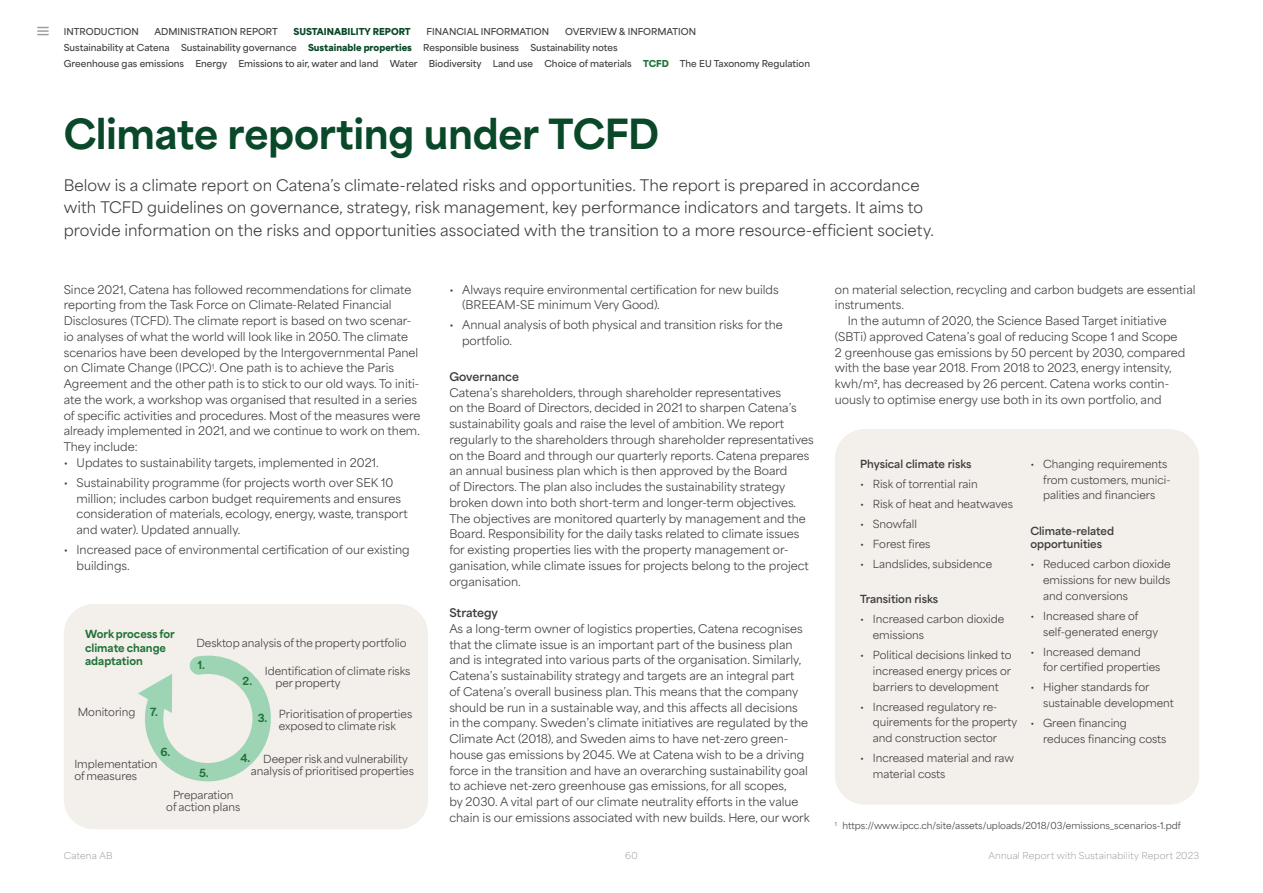
<style>
.page{position:relative;width:1263px;height:893px;background:#fff}
.page>*{position:absolute;margin:0;border:0;box-sizing:border-box;transform-origin:0 0}
.Huvudrubrik{font:800 39px "Area Normal";letter-spacing:-.005em;color:#094828}
.Ingress{font:15px/22.5px "Area Normal";color:#3e3e3f}
.Brödtext{font:11.25px/15.8px "Area Normal";color:#3e3e3f}
.Mellis_1{font:700 11.25px "Area Normal";color:#3e3e3f}
.Bildtext{font:10.5px/15.8px "Area Normal";color:#3e3e3f}
.Sidhänvisning{font:700 10.5px/13.5px "Area Normal";color:#3e3e3f}
.Mellis_2{font:800 10.5px/13.5px "Area Normal";color:#207339}
.Bildtext-2{font:800 10.5px "Area Normal";color:#207339}
.Sidhänvisning-2{font:600 9px "Area Normal";color:#3e3e3f}
.Fotnot{font:9px "Area Normal";color:#3e3e3f}
.t1{font:100 9px "Area Normal";letter-spacing:.02em;color:#8a8c8f}
.Sidhänvisning-3{font:900 9px "Area Normal";color:#094828}
.s1{font-weight:900;color:#207339}
</style>
<div class="page">
<div style="left:835px;top:429px;width:364px;height:376px;background:#f3efea;border-radius:30px"></div>
<div style="left:64px;top:604px;width:364px;height:225px;background:#f3efea;border-radius:30px"></div>
<svg style="left:138px;top:655px;width:133px;height:127px"></svg>
<svg style="left:38px;top:27px;width:10px;height:8px"></svg>
<p class="Sidhänvisning-2" style="left:64px;top:23px;width:76px">INTRODUCTION</p>
<p class="Sidhänvisning-2" style="left:154px;top:23px;width:125px">ADMINISTRATION REPORT</p>
<p class="Sidhänvisning-3" style="left:293px;top:23px;width:119px">SUSTAINABILITY REPORT</p>
<p class="Sidhänvisning-2" style="left:427px;top:23px;width:124px">FINANCIAL INFORMATION</p>
<p class="Sidhänvisning-2" style="left:565px;top:23px;width:133px">OVERVIEW &amp; INFORMATION</p>
<p class="Sidhänvisning-2" style="left:64px;top:40px;width:107px">Sustainability at Catena</p>
<p class="Sidhänvisning-2" style="left:181px;top:40px;width:117px">Sustainability governance</p>
<p class="Sidhänvisning-3" style="left:308px;top:39px;width:105px">Sustainable properties</p>
<p class="Sidhänvisning-2" style="left:423px;top:40px;width:97px">Responsible business</p>
<p class="Sidhänvisning-2" style="left:530px;top:40px;width:89px">Sustainability notes</p>
<p class="Sidhänvisning-2" style="left:64px;top:55px;width:122px">Greenhouse gas emissions</p>
<p class="Sidhänvisning-2" style="left:195px;top:55px;width:339px">Energy Emissions to air, water and land Water Biodiversity Land use</p>
<p class="Sidhänvisning-2" style="left:544px;top:55px;width:89px">Choice of materials</p>
<p class="Sidhänvisning-2" style="left:643px;top:55px;width:168px"><span class="s1">TCFD</span> The EU Taxonomy Regulation</p>
<p class="Huvudrubrik" style="left:64px;top:99px;width:597px">Climate reporting under TCFD</p>
<p class="Ingress" style="left:64px;top:172px;width:872px">Below is a climate report on Catena’s climate-related risks and opportunities. The report is prepared in accordance with TCFD guidelines on governance, strategy, risk management, key performance indicators and targets. It aims to provide information on the risks and opportunities associated with the transition to a more resource-efficient society.</p>
<p class="Brödtext" style="left:64px;top:280px;width:358px">Since 2021, Catena has followed recommendations for climate reporting from the Task Force on Climate-Related Financial Disclosures (TCFD). The climate report is based on two scenar&shy;io analyses of what the world will look like in 2050. The climate scenarios have been developed by the Intergovernmental Panel on Climate Change (IPCC)<sup>1</sup>. One path is to achieve the Paris Agreement and the other path is to stick to our old ways. To initi&shy;ate the work, a workshop was organised that resulted in a series of specific activities and procedures. Most of the measures were already implemented in 2021, and we continue to work on them.<br>They include:</p>
<p class="Brödtext" style="left:64px;top:453px;width:316px">• Updates to sustainability targets, implemented in 2021.</p>
<p class="Brödtext" style="left:77px;top:473px;width:333px;text-indent:-13px">• Sustainability programme (for projects worth over SEK 10 million; includes carbon budget requirements and ensures consideration of materials, ecology, energy, waste, transport and water). Updated annually.</p>
<p class="Brödtext" style="left:77px;top:541px;width:335px;text-indent:-13px">• Increased pace of environmental certification of our existing buildings.</p>
<p class="Mellis_2" style="left:85px;top:626px;width:91px">Work process for climate change adaptation</p>
<p class="Bildtext" style="left:196px;top:633px;width:212px">Desktop analysis of the property portfolio</p>
<p class="Bildtext" style="left:275px;top:664px;width:136px;line-height:12px;text-indent:-10px">Identification of climate risks per property</p>
<p class="Bildtext" style="left:279px;top:707px;width:135px;line-height:12px">Prioritisation of properties exposed to climate risk</p>
<p class="Bildtext" style="left:251px;top:751px;width:165px;line-height:12px;text-indent:12px">Deeper risk and vulnerability analysis of prioritised properties</p>
<p class="Bildtext" style="left:173px;top:786px;width:62px">Preparation</p>
<p class="Bildtext" style="left:166px;top:798px;width:76px">of action plans</p>
<p class="Bildtext-2" style="left:198px;top:655px;width:9px">1.</p>
<p class="Bildtext-2" style="left:243px;top:672px;width:11px">2.</p>
<p class="Bildtext" style="left:78px;top:703px;width:59px">Monitoring</p>
<p class="Bildtext-2" style="left:150px;top:703px;width:9px">7.</p>
<p class="Bildtext-2" style="left:258px;top:708px;width:11px">3.</p>
<p class="Bildtext-2" style="left:160px;top:742px;width:11px">6.</p>
<p class="Bildtext-2" style="left:241px;top:748px;width:11px">4.</p>
<p class="Bildtext" style="left:74px;top:757px;width:85px;line-height:12px">Implementation of measures</p>
<p class="Bildtext-2" style="left:199px;top:763px;width:11px">5.</p>
<p class="Brödtext" style="left:462px;top:280px;width:318px;text-indent:-13px">• Always require environmental certification for new builds (BREEAM-SE minimum Very Good).</p>
<p class="Brödtext" style="left:462px;top:316px;width:322px;text-indent:-13px">• Annual analysis of both physical and transition risks for the portfolio.</p>
<p class="Mellis_1" style="left:449px;top:366px;width:71px">Governance</p>
<p class="Brödtext" style="left:449px;top:383px;width:366px">Catena’s shareholders, through shareholder representatives<br>on the Board of Directors, decided in 2021 to sharpen Catena’s sustainability goals and raise the level of ambition. We report regularly to the shareholders through shareholder representatives on the Board and through our quarterly reports. Catena prepares an annual business plan which is then approved by the Board<br>of Directors. The plan also includes the sustainability strategy broken down into both short-term and longer-term objectives.<br>The objectives are monitored quarterly by management and the Board. Responsibility for the daily tasks related to climate issues for existing properties lies with the property management or&shy;ganisation, while climate issues for projects belong to the project organisation.</p>
<p class="Mellis_1" style="left:449px;top:603px;width:50px">Strategy</p>
<p class="Brödtext" style="left:449px;top:619px;width:362px">As a long-term owner of logistics properties, Catena recognises that the climate issue is an important part of the business plan and is integrated into various parts of the organisation. Similarly, Catena’s sustainability strategy and targets are an integral part<br>of Catena’s overall business plan. This means that the company should be run in a sustainable way, and this affects all decisions in the company. Sweden’s climate initiatives are regulated by the Climate Act (2018), and Sweden aims to have net-zero green&shy;house gas emissions by 2045. We at Catena wish to be a driving force in the transition and have an overarching sustainability goal to achieve net-zero greenhouse gas emissions, for all scopes,<br>by 2030. A vital part of our climate neutrality efforts in the value chain is our emissions associated with new builds. Here, our work</p>
<p class="t1" style="left:64px;top:848px;width:50px">Catena AB</p>
<p class="t1" style="left:625px;top:848px;width:14px">60</p>
<p class="Brödtext" style="left:835px;top:280px;width:362px">on material selection, recycling and carbon budgets are essential instruments.</p>
<p class="Brödtext" style="left:835px;top:312px;width:352px;text-indent:13px">In the autumn of 2020, the Science Based Target initiative (SBTi) approved Catena’s goal of reducing Scope 1 and Scope 2 greenhouse gas emissions by 50 percent by 2030, compared with the base year 2018. From 2018 to 2023, energy intensity, kwh/m², has decreased by 26 percent. Catena works contin&shy;uously to optimise energy use both in its own portfolio, and</p>
<p class="Sidhänvisning" style="left:860px;top:456px;width:113px">Physical climate risks</p>
<p class="Bildtext" style="left:860px;top:475px;width:119px">• Risk of torrential rain</p>
<p class="Bildtext" style="left:860px;top:495px;width:154px">• Risk of heat and heatwaves</p>
<p class="Bildtext" style="left:860px;top:515px;width:59px">• Snowfall</p>
<p class="Bildtext" style="left:860px;top:535px;width:72px">• Forest fires</p>
<p class="Bildtext" style="left:860px;top:555px;width:134px">• Landslides, subsidence</p>
<p class="Sidhänvisning" style="left:860px;top:591px;width:80px">Transition risks</p>
<p class="Bildtext" style="left:873px;top:610px;width:133px;text-indent:-13px">• Increased carbon dioxide emissions</p>
<p class="Bildtext" style="left:873px;top:646px;width:140px;text-align:justify;text-indent:-13px">• Political decisions linked to increased energy prices or barriers to development</p>
<p class="Bildtext" style="left:873px;top:697px;width:146px;text-indent:-13px">• Increased regulatory re&shy;quirements for the property and construction sector</p>
<p class="Bildtext" style="left:873px;top:749px;width:143px;text-indent:-13px">• Increased material and raw material costs</p>
<p class="Bildtext" style="left:1043px;top:455px;width:129px;text-indent:-13px">• Changing requirements from customers, munici&shy;palities and financiers</p>
<p class="Sidhänvisning" style="left:1030px;top:523px;width:85px">Climate-related opportunities</p>
<p class="Bildtext" style="left:1043px;top:555px;width:129px;text-align:justify;text-indent:-13px">• Reduced carbon dioxide emissions for new builds and conversions</p>
<p class="Bildtext" style="left:1043px;top:607px;width:117px;text-indent:-13px">• Increased share of self-generated energy</p>
<p class="Bildtext" style="left:1043px;top:642px;width:119px;text-indent:-13px">• Increased demand<br>for certified properties</p>
<p class="Bildtext" style="left:1043px;top:678px;width:132px;text-indent:-13px">• Higher standards for sustainable development</p>
<p class="Bildtext" style="left:1043px;top:714px;width:125px;text-indent:-13px">• Green financing reduces financing costs</p>
<p class="Fotnot" style="left:835px;top:818px;width:347px"><sup>1</sup> https://www.ipcc.ch/site/assets/uploads/2018/03/emissions_scenarios-1.pdf</p>
<p class="t1" style="left:988px;top:848px;width:212px">Annual Report with Sustainability Report 2023</p>
</div>
